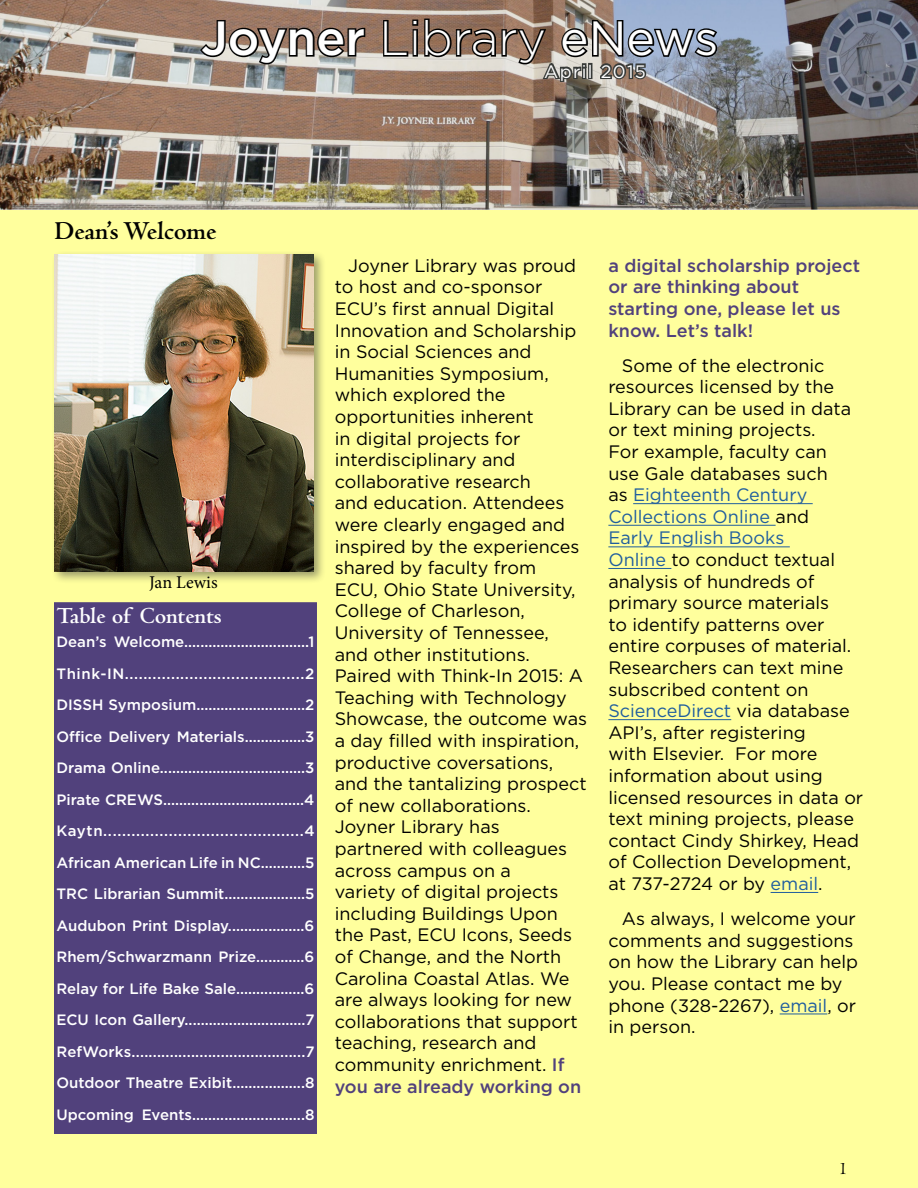
<style>
.page{position:relative;width:918px;height:1188px;background:#fff}
.page>*{position:absolute;margin:0;border:0;box-sizing:border-box;transform-origin:0 0}
.t1{font:300 48px "Gotham";color:#fff}
.t2{font:700 27px "Centaur MT Std";color:#000}
.t3{font:700 24px "Centaur MT Std";color:#fff}
.t4{font:18px/21.6px "Gotham";color:#000}
.t5{font:500 18px/21.6px "Gotham";color:#51417c}
.t6{font:18px "Gotham";letter-spacing:.075em;color:#fff}
.t7{font:18px "Minion Pro";color:#000}
.t8{font:18px "Centaur MT Std";color:#000}
.t9{font:500 15px/31.5px "Gotham";color:#fff;text-align:justify}
.s1{font-weight:500}
.s2{font-weight:400}
.s3{font-weight:500;color:#51417c}
.s4{color:#215e9e}
</style>
<div class="page">
<hr style="left:633px;top:503px;width:180px;height:1px;background:#215e9e">
<hr style="left:608px;top:525px;width:168px;height:1px;background:#215e9e">
<hr style="left:608px;top:547px;width:182px;height:1px;background:#215e9e">
<hr style="left:608px;top:568px;width:63px;height:1px;background:#215e9e">
<hr style="left:608px;top:719px;width:123px;height:1px;background:#215e9e">
<hr style="left:771px;top:892px;width:47px;height:1px;background:#215e9e">
<hr style="left:780px;top:1014px;width:47px;height:1px;background:#215e9e">
<div style="left:54px;top:602px;width:263px;height:532px;background:#51417c"></div>
<img style="left:0;top:0;width:918px;height:210px">
<svg style="left:198px;top:19px;width:169px;height:47px;background:#7b6d63"></svg>
<div style="left:51px;top:251px;width:275px;height:333px;background:#373a38;opacity:.5"></div>
<img style="left:54px;top:255px;width:259px;height:316px">
<svg style="left:382px;top:17px;width:337px;height:68px;background:#7f7572"></svg>
<h1 class="t1" style="left:201px;top:12px;width:519px"><span class="s1">Joyner</span> Library <span class="s2">eNews</span></h1>
<p class="t6" style="left:544px;top:61px;width:103px">April 2015</p>
<h2 class="t2" style="left:54px;top:217px;width:164px">Dean’s Welcome</h2>
<p class="t7" style="left:149px;top:570px;width:70px">Jan Lewis</p>
<h3 class="t3" style="left:56px;top:603px;width:167px">Table of Contents</h3>
<p class="t9" style="left:56px;top:626px;width:260px">Dean’s Welcome...............................1<br>Think-IN.......................................2<br>DISSH Symposium...........................2<br>Office Delivery Materials...............3<br>Drama Online....................................3<br>Pirate CREWS...................................4<br>Kaytn...........................................4<br>African American Life in NC...........5<br>TRC Librarian Summit....................5<br>Audubon Print Display...................6<br>Rhem/Schwarzmann Prize............6<br>Relay for Life Bake Sale.................6<br>ECU Icon Gallery..............................7<br>RefWorks.........................................7<br>Outdoor Theatre Exibit..................8<br>Upcoming Events............................8</p>
<p class="t4" style="left:335px;top:254px;width:254px;text-indent:14px">Joyner Library was proud to host and co-sponsor<br>ECU’s first annual Digital<br>Innovation and Scholarship in Social Sciences and<br>Humanities Symposium, which explored the opportunities inherent<br>in digital projects for interdisciplinary and collaborative research<br>and education. Attendees were clearly engaged and inspired by the experiences shared by faculty from<br>ECU, Ohio State University,<br>College of Charleson,<br>University of Tennessee,<br>and other institutions.<br>Paired with Think-In 2015: A<br>Teaching with Technology<br>Showcase, the outcome was a day filled with inspiration, productive coversations, and the tantalizing prospect of new collaborations.<br>Joyner Library has partnered with colleagues across campus on a<br>variety of digital projects including Buildings Upon the Past, ECU Icons, Seeds of Change, and the North<br>Carolina Coastal Atlas. We are always looking for new collaborations that support teaching, research and community enrichment. <span class="s3">If you are already working on</span></p>
<p class="t5" style="left:608px;top:254px;width:253px">a digital scholarship project or are thinking about starting one, please let us know. Let’s talk!</p>
<p class="t4" style="left:608px;top:354px;width:256px;text-indent:14px">Some of the electronic resources licensed by the<br>Library can be used in data or text mining projects.<br>For example, faculty can<br>use Gale databases such<br>as <span class="s4">Eighteenth Century<br>Collections Online</span> and<br><span class="s4">Early English Books<br>Online</span> to conduct textual analysis of hundreds of primary source materials<br>to identify patterns over entire corpuses of material.<br>Researchers can text mine subscribed content on<br><span class="s4">ScienceDirect</span> via database<br>API’s, after registering<br>with Elsevier. For more information about using licensed resources in data or text mining projects, please contact Cindy Shirkey, Head of Collection Development, at 737-2724 or by <span class="s4">email</span>.</p>
<p class="t4" style="left:608px;top:908px;width:251px;text-indent:14px">As always, I welcome your comments and suggestions on how the Library can help you. Please contact me by phone (328-2267), <span class="s4">email</span>, or in person.</p>
<p class="t8" style="left:839px;top:1159px;width:10px">1</p>
</div>
